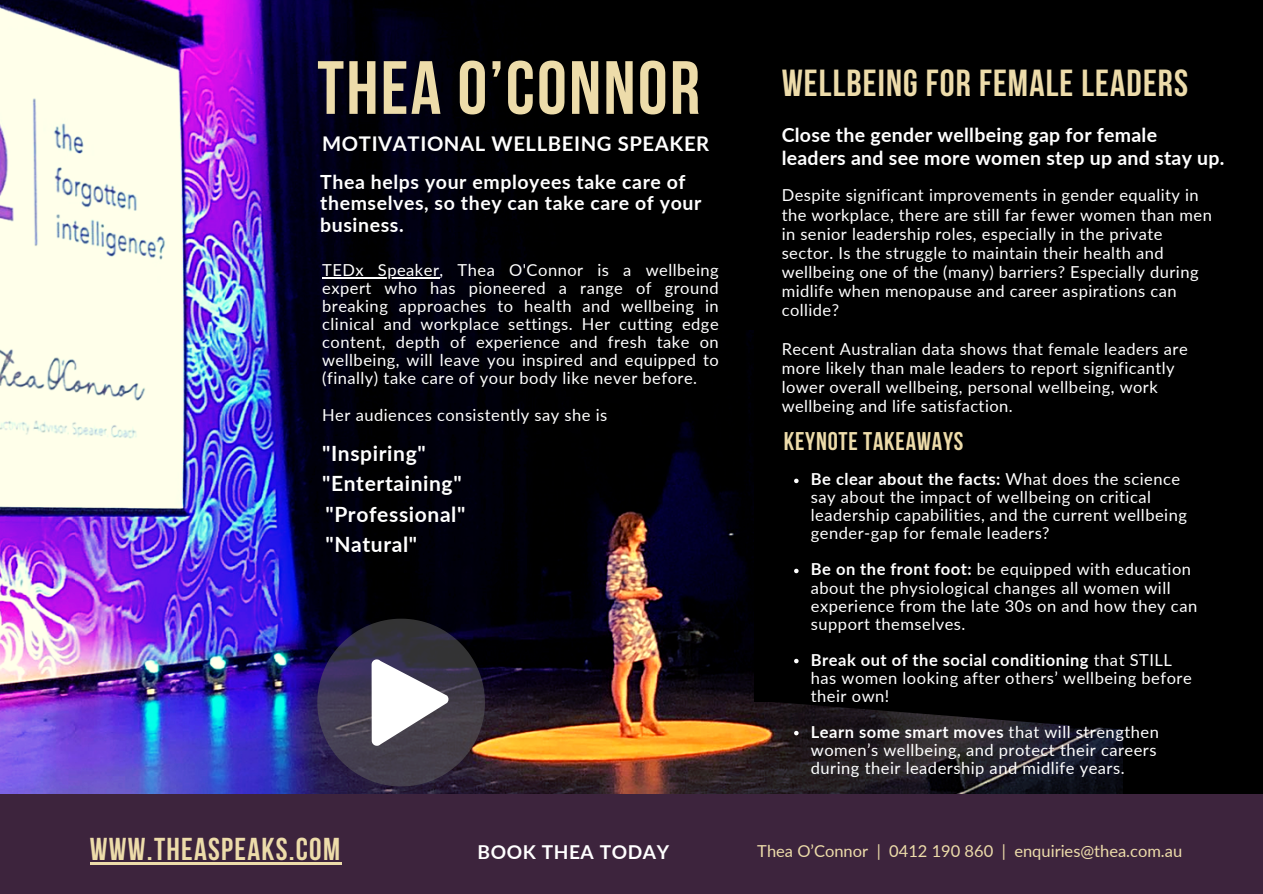
<style>
.page{position:relative;width:1263px;height:894px;background:#fff}
.page>*{position:absolute;margin:0;border:0;box-sizing:border-box;transform-origin:0 0}
.t1{font:700 75.15px "Bebas Neue";letter-spacing:.03em;color:#eddcaa}
.t2{font:700 37.5px "Bebas Neue";letter-spacing:.03em;color:#eddcaa}
.t3{font:700 31.5px "Bebas Neue";letter-spacing:.04em;color:#eddcaa}
.t4{font:700 25.5px "Bebas Neue";letter-spacing:.03em;color:#eddcaa}
.t5{font:700 21px "Lato";letter-spacing:.03em;color:#fff}
.t6{font:700 20.25px "Lato";letter-spacing:.03em;color:#fff}
.t7{font:700 19.5px/21.3px "Lato";letter-spacing:.03em;color:#fff}
.t8{font:700 19.2px "Lato";letter-spacing:.03em;color:#fff}
.t9{font:16.5px/18px "Lato";letter-spacing:.025em;color:#fff}
.t10{font:16.5px "Lato";color:#eddcaa}
.s1{font-weight:700}
</style>
<div class="page">
<div style="left:0;top:0;width:1263px;height:893px;background:#3d243d"></div>
<img style="left:0;top:0;width:1124px;height:793px">
<div style="left:562px;top:0;width:461px;height:329px;background:#000"></div>
<div style="left:755px;top:0;width:508px;height:741px;background:#000"></div>
<div style="left:1124px;top:32px;width:139px;height:761px;background:#000"></div>
<hr style="left:322px;top:277px;width:118px;height:2px;background:#fff">
<div style="left:610px;top:422px;width:43px;height:48px;background:#000"></div>
<svg style="left:317px;top:618px;width:168px;height:168px"></svg>
<hr style="left:90px;top:862px;width:251px;height:2px;background:#eddcaa">
<svg style="left:794px;top:478px;width:5px;height:5px"></svg>
<svg style="left:794px;top:568px;width:5px;height:5px"></svg>
<svg style="left:794px;top:658px;width:5px;height:5px"></svg>
<svg style="left:794px;top:730px;width:5px;height:5px"></svg>
<p class="t1" style="left:317px;top:57px;width:384px">THEA O’CONNOR</p>
<p class="t6" style="left:322px;top:131px;width:389px">MOTIVATIONAL WELLBEING SPEAKER</p>
<h6 class="t7" style="left:320px;top:170px;width:383px">Thea helps your employees take care of themselves, so they can take care of your business.</h6>
<p class="t9" style="left:322px;top:261px;width:398px;text-align:justify">TEDx Speaker, Thea O'Connor is a wellbeing expert who has pioneered a range of ground breaking approaches to health and wellbeing in clinical and workplace settings. Her cutting edge content, depth of experience and fresh take on wellbeing, will leave you inspired and equipped to (finally) take care of your body like never before.</p>
<h1 class="t9" style="left:322px;top:405px;width:287px">Her audiences consistently say she is</h1>
<h5 class="t5" style="left:322px;top:440px;width:105px">"Inspiring"</h5>
<h6 class="t5" style="left:322px;top:469px;width:141px">"Entertaining"</h6>
<p class="t5" style="left:325px;top:501px;width:142px">"Professional"</p>
<p class="t5" style="left:325px;top:531px;width:93px">"Natural"</p>
<h6 class="t2" style="left:782px;top:67px;width:408px">WELLBEING FOR FEMALE LEADERS</h6>
<p class="t7" style="left:782px;top:124px;width:444px;line-height:22.5px">Close the gender wellbeing gap for female leaders and see more women step up and stay up.</p>
<p class="t9" style="left:782px;top:185px;width:432px;line-height:19.2px">Despite significant improvements in gender equality in the workplace, there are still far fewer women than men in senior leadership roles, especially in the private sector. Is the struggle to maintain their health and wellbeing one of the (many) barriers? Especially during midlife when menopause and career aspirations can collide?</p>
<p class="t9" style="left:782px;top:338px;width:407px;line-height:19.2px">Recent Australian data shows that female leaders are more likely than male leaders to report significantly lower overall wellbeing, personal wellbeing, work wellbeing and life satisfaction.</p>
<p class="t4" style="left:784px;top:431px;width:181px">KEYNOTE TAKEAWAYS</p>
<p class="t9" style="left:811px;top:470px;width:378px"><span class="s1">Be clear about the facts:</span> What does the science say about the impact of wellbeing on critical leadership capabilities, and the current wellbeing gender-gap for female leaders?</p>
<h2 class="t9" style="left:811px;top:560px;width:388px"><span class="s1">Be on the front foot:</span> be equipped with education about the physiological changes all women will experience from the late 30s on and how they can support themselves.</h2>
<h6 class="t9" style="left:811px;top:650px;width:382px"><span class="s1">Break out of the social conditioning</span> that STILL has women looking after others’ wellbeing before their own!</h6>
<p class="t9" style="left:811px;top:722px;width:349px"><span class="s1">Learn some smart moves</span> that will strengthen women’s wellbeing, and protect their careers during their leadership and midlife years.</p>
<p class="t3" style="left:90px;top:836px;width:252px">WWW.THEASPEAKS.COM</p>
<p class="t8" style="left:477px;top:839px;width:193px">BOOK THEA TODAY</p>
<p class="t10" style="left:757px;top:840px;width:426px">Thea O’Connor | 0412 190 860 | enquiries@thea.com.au</p>
</div>
